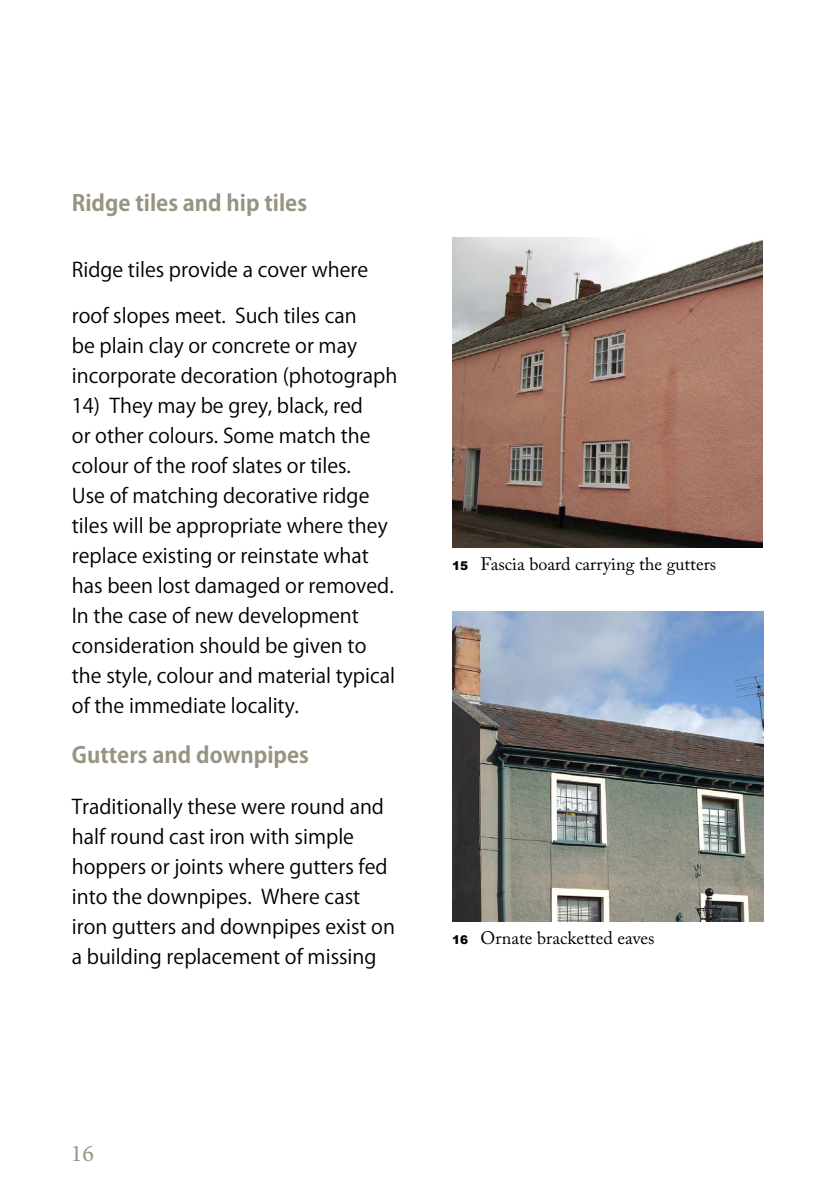
<style>
.page{position:relative;width:840px;height:1191px;background:#fff}
.page>*{position:absolute;margin:0;border:0;box-sizing:border-box;transform-origin:0 0}
.t1{font:24px "Minion Pro";color:#989482}
.t2{font:700 22px "Koz Go Pr 6 N";color:#989482}
.t3{font:20px/30px "Koz Go Pr 6 N";color:#000}
.t4{font:18px "Adobe Caslon Pro";color:#000}
.s1{font-family:"Arial";font-weight:900;font-size:12px}
</style>
<div class="page">
<img style="left:452px;top:237px;width:310px;height:310px">
<img style="left:452px;top:611px;width:310px;height:311px">
<p class="t2" style="left:72px;top:191px;width:237px">Ridge tiles and hip tiles</p>
<p class="t3" style="left:72px;top:255px;width:298px">Ridge tiles provide a cover where</p>
<p class="t3" style="left:72px;top:301px;width:327px">roof slopes meet. Such tiles can<br>be plain clay or concrete or may incorporate decoration (photograph</p>
<p class="t3" style="left:72px;top:391px;width:324px">14) They may be grey, black, red<br>or other colours. Some match the colour of the roof slates or tiles.<br>Use of matching decorative ridge tiles will be appropriate where they replace existing or reinstate what has been lost damaged or removed.<br>In the case of new development consideration should be given to the style, colour and material typical of the immediate locality.</p>
<p class="t2" style="left:72px;top:743px;width:238px">Gutters and downpipes</p>
<p class="t3" style="left:72px;top:791px;width:324px">Traditionally these were round and half round cast iron with simple hoppers or joints where gutters fed into the downpipes. Where cast iron gutters and downpipes exist on a building replacement of missing</p>
<p class="t4" style="left:452px;top:553px;width:265px"><span class="s1">15</span> Fascia board carrying the gutters</p>
<p class="t4" style="left:452px;top:927px;width:204px"><span class="s1">16</span> Ornate bracketted eaves</p>
<p class="t1" style="left:71px;top:1137px;width:25px">16</p>
</div>
